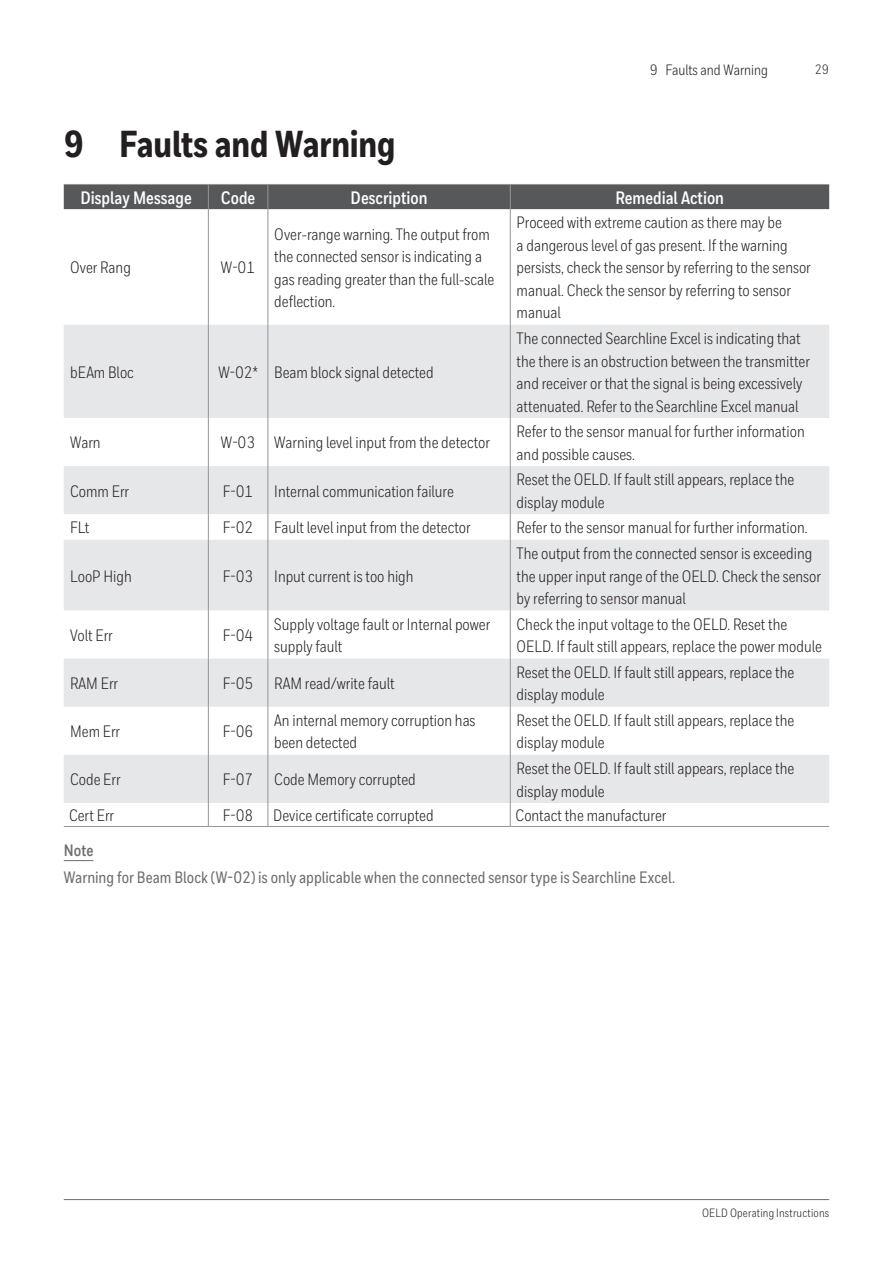
<style>
.page{position:relative;width:893px;height:1263px;background:#fff}
.page>*{position:absolute;margin:0;border:0;box-sizing:border-box;transform-origin:0 0}
.Heading_1{font:800 37.5px "Honeywell Cond";letter-spacing:-.005em;color:#231f20}
.Table__Header{font:700 18px "Honeywell Cond";color:#fff}
.Table__Body{font:16.5px/22.5px "Honeywell Cond";color:#231f20}
.Body__11_15_pt{font:500 16.5px "Honeywell Cond";letter-spacing:.005em;color:#6c6d70}
.Table__Body__centere{font:16.5px "Honeywell Cond";color:#231f20}
.Caution{font:700 16.5px "Honeywell Cond";color:#6c6d70}
.Cover__Address_Block{font:15px "Honeywell Cond";color:#231f20}
.t1{font:13.5px "Honeywell Cond";color:#231f20}
.t2{font:12px "Honeywell Cond";letter-spacing:.02em;color:#231f20}
</style>
<div class="page">
<hr style="left:64px;top:1199px;width:765px;height:1px;background:#6c6d70">
<svg style="left:64px;top:860px;width:29px;height:1px"></svg>
<svg style="left:64px;top:325px;width:765px;height:478px;fill:#e6e7e9"></svg>
<hr style="left:208px;top:209px;width:1px;height:116px;background:#939598">
<hr style="left:208px;top:325px;width:1px;height:93px;background:#939598">
<hr style="left:208px;top:418px;width:1px;height:48px;background:#939598">
<hr style="left:208px;top:466px;width:1px;height:48px;background:#939598">
<svg style="left:208px;top:514px;width:1px;height:26px"></svg>
<hr style="left:208px;top:540px;width:1px;height:70px;background:#939598">
<hr style="left:208px;top:610px;width:1px;height:48px;background:#939598">
<hr style="left:208px;top:658px;width:1px;height:49px;background:#939598">
<hr style="left:208px;top:707px;width:1px;height:48px;background:#939598">
<hr style="left:208px;top:755px;width:1px;height:48px;background:#939598">
<svg style="left:208px;top:803px;width:1px;height:23px"></svg>
<div style="left:64px;top:184px;width:765px;height:25px;background:#57585a"></div>
<hr style="left:267px;top:209px;width:1px;height:116px;background:#939598">
<hr style="left:510px;top:209px;width:1px;height:116px;background:#939598">
<hr style="left:267px;top:325px;width:1px;height:93px;background:#939598">
<hr style="left:510px;top:325px;width:1px;height:93px;background:#939598">
<hr style="left:267px;top:418px;width:1px;height:48px;background:#939598">
<hr style="left:510px;top:418px;width:1px;height:48px;background:#939598">
<hr style="left:267px;top:466px;width:1px;height:48px;background:#939598">
<hr style="left:510px;top:466px;width:1px;height:48px;background:#939598">
<svg style="left:267px;top:514px;width:1px;height:26px"></svg>
<svg style="left:510px;top:514px;width:1px;height:26px"></svg>
<hr style="left:267px;top:540px;width:1px;height:70px;background:#939598">
<hr style="left:510px;top:540px;width:1px;height:70px;background:#939598">
<hr style="left:267px;top:610px;width:1px;height:48px;background:#939598">
<hr style="left:510px;top:610px;width:1px;height:48px;background:#939598">
<hr style="left:267px;top:658px;width:1px;height:49px;background:#939598">
<hr style="left:510px;top:658px;width:1px;height:49px;background:#939598">
<hr style="left:267px;top:707px;width:1px;height:48px;background:#939598">
<hr style="left:510px;top:707px;width:1px;height:48px;background:#939598">
<hr style="left:267px;top:755px;width:1px;height:48px;background:#939598">
<hr style="left:510px;top:755px;width:1px;height:48px;background:#939598">
<svg style="left:267px;top:803px;width:1px;height:23px"></svg>
<svg style="left:510px;top:803px;width:1px;height:23px"></svg>
<hr style="left:64px;top:826px;width:144px;height:1px;background:#939598">
<hr style="left:208px;top:826px;width:60px;height:1px;background:#939598">
<hr style="left:268px;top:826px;width:242px;height:1px;background:#939598">
<hr style="left:510px;top:826px;width:319px;height:1px;background:#939598">
<p class="Cover__Address_Block" style="left:650px;top:61px;width:120px">9 Faults and Warning</p>
<p class="Heading_1" style="left:64px;top:121px;width:333px">9 Faults and Warning</p>
<p class="Table__Header" style="left:80px;top:187px;width:113px">Display Message</p>
<p class="Table__Header" style="left:221px;top:187px;width:36px">Code</p>
<p class="Table__Header" style="left:351px;top:187px;width:78px">Description</p>
<p class="Table__Header" style="left:615px;top:187px;width:110px">Remedial Action</p>
<p class="t1" style="left:815px;top:62px;width:16px">29</p>
<p class="Table__Body" style="left:70px;top:256px;width:62px">Over Rang</p>
<p class="Table__Body__centere" style="left:221px;top:258px;width:36px">W-01</p>
<p class="Table__Body" style="left:274px;top:223px;width:221px">Over-range warning. The output from the connected sensor is indicating a gas reading greater than the full-scale deflection.</p>
<p class="Table__Body" style="left:517px;top:211px;width:296px">Proceed with extreme caution as there may be<br>a dangerous level of gas present. If the warning persists, check the sensor by referring to the sensor manual. Check the sensor by referring to sensor manual</p>
<p class="Table__Body" style="left:70px;top:361px;width:65px">bEAm Bloc</p>
<p class="Table__Body__centere" style="left:218px;top:362px;width:41px">W-02*</p>
<p class="Table__Body" style="left:274px;top:361px;width:161px">Beam block signal detected</p>
<p class="Table__Body" style="left:517px;top:327px;width:295px">The connected Searchline Excel is indicating that the there is an obstruction between the transmitter and receiver or that the signal is being excessively attenuated. Refer to the Searchline Excel manual</p>
<p class="Table__Body" style="left:70px;top:431px;width:32px">Warn</p>
<p class="Table__Body__centere" style="left:221px;top:433px;width:36px">W-03</p>
<p class="Table__Body" style="left:274px;top:431px;width:217px">Warning level input from the detector</p>
<p class="Table__Body" style="left:517px;top:420px;width:290px">Refer to the sensor manual for further information and possible causes.</p>
<p class="Table__Body" style="left:70px;top:480px;width:60px">Comm Err</p>
<p class="Table__Body__centere" style="left:223px;top:481px;width:32px">F-01</p>
<p class="Table__Body" style="left:274px;top:480px;width:181px">Internal communication failure</p>
<p class="Table__Body" style="left:517px;top:468px;width:279px">Reset the OELD. If fault still appears, replace the display module</p>
<p class="Table__Body" style="left:70px;top:516px;width:21px">FLt</p>
<p class="Table__Body__centere" style="left:223px;top:518px;width:32px">F-02</p>
<p class="Table__Body" style="left:274px;top:516px;width:198px">Fault level input from the detector</p>
<p class="Table__Body" style="left:517px;top:516px;width:292px">Refer to the sensor manual for further information.</p>
<p class="Table__Body" style="left:70px;top:565px;width:63px">LooP High</p>
<p class="Table__Body__centere" style="left:223px;top:566px;width:32px">F-03</p>
<p class="Table__Body" style="left:274px;top:565px;width:141px">Input current is too high</p>
<p class="Table__Body" style="left:517px;top:542px;width:306px">The output from the connected sensor is exceeding the upper input range of the OELD. Check the sensor by referring to sensor manual</p>
<p class="Table__Body" style="left:70px;top:624px;width:44px">Volt Err</p>
<p class="Table__Body__centere" style="left:223px;top:625px;width:32px">F-04</p>
<p class="Table__Body" style="left:274px;top:613px;width:217px">Supply voltage fault or Internal power supply fault</p>
<p class="Table__Body" style="left:517px;top:613px;width:307px">Check the input voltage to the OELD. Reset the<br>OELD. If fault still appears, replace the power module</p>
<p class="Table__Body" style="left:70px;top:672px;width:49px">RAM Err</p>
<p class="Table__Body__centere" style="left:223px;top:674px;width:32px">F-05</p>
<p class="Table__Body" style="left:274px;top:672px;width:122px">RAM read/write fault</p>
<p class="Table__Body" style="left:517px;top:661px;width:279px">Reset the OELD. If fault still appears, replace the display module</p>
<p class="Table__Body" style="left:70px;top:720px;width:51px">Mem Err</p>
<p class="Table__Body__centere" style="left:223px;top:722px;width:32px">F-06</p>
<p class="Table__Body" style="left:274px;top:709px;width:203px">An internal memory corruption has been detected</p>
<p class="Table__Body" style="left:517px;top:709px;width:279px">Reset the OELD. If fault still appears, replace the display module</p>
<p class="Table__Body" style="left:70px;top:768px;width:52px">Code Err</p>
<p class="Table__Body__centere" style="left:223px;top:770px;width:32px">F-07</p>
<p class="Table__Body" style="left:274px;top:768px;width:143px">Code Memory corrupted</p>
<p class="Table__Body" style="left:517px;top:757px;width:279px">Reset the OELD. If fault still appears, replace the display module</p>
<p class="Table__Body" style="left:69px;top:804px;width:46px">Cert Err</p>
<p class="Table__Body__centere" style="left:223px;top:806px;width:32px">F-08</p>
<p class="Table__Body" style="left:273px;top:804px;width:162px">Device certificate corrupted</p>
<p class="Table__Body" style="left:516px;top:804px;width:152px">Contact the manufacturer</p>
<p class="Caution" style="left:64px;top:840px;width:31px">Note</p>
<p class="Body__11_15_pt" style="left:64px;top:867px;width:613px">Warning for Beam Block (W-02) is only applicable when the connected sensor type is Searchline Excel.</p>
<p class="t2" style="left:702px;top:1206px;width:129px">OELD Operating Instructions</p>
</div>
